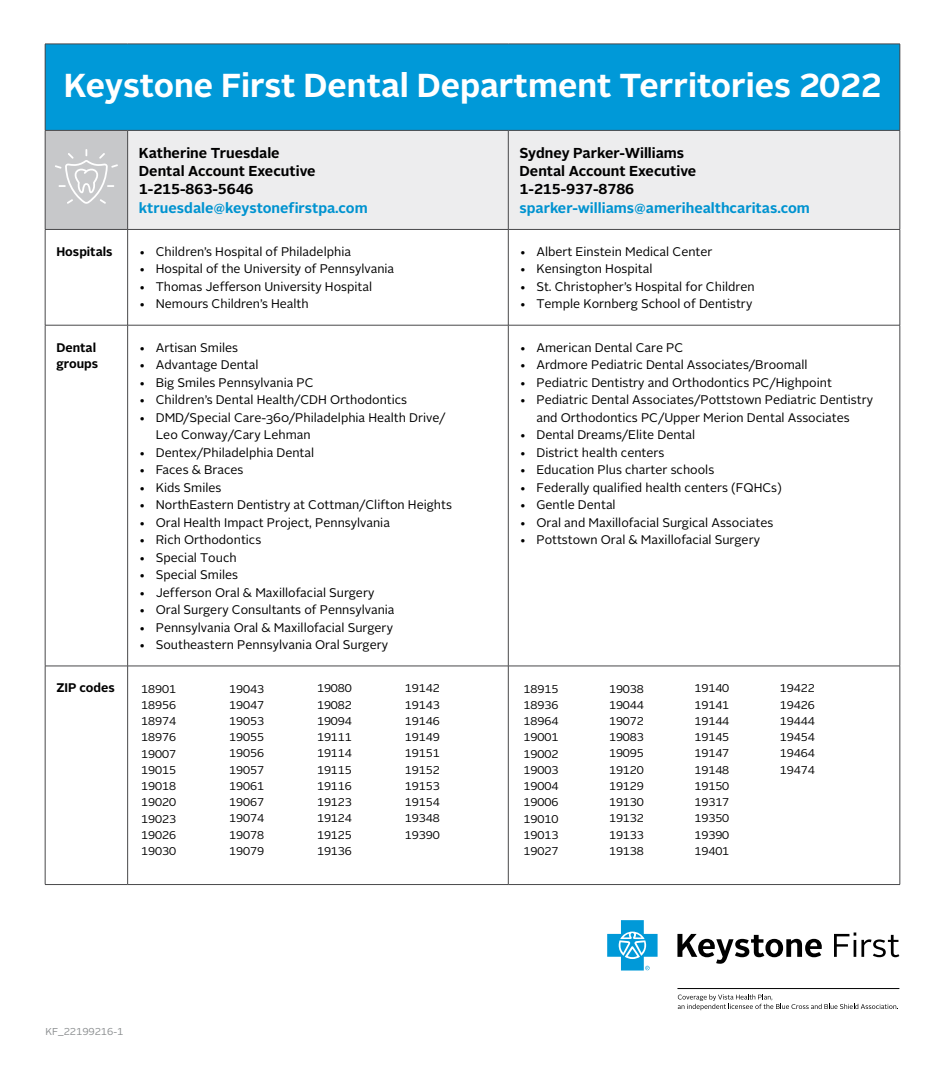
<style>
.page{position:relative;width:945px;height:1080px;background:#fff}
.page>*{position:absolute;margin:0;border:0;box-sizing:border-box;transform-origin:0 0}
.t1{font:700 33.12px "Alright Sans";color:#fff}
.t2{font:700 14.38px "Alright Sans";color:#000}
.t3{font:700 14.38px "Alright Sans";color:#0093d0}
.t4{font:12.5px/17.5px "Alright Sans";color:#000}
.t5{font:700 12.5px/16.2px "Alright Sans";color:#000}
.t6{font:11.25px/16.2px "Alright Sans";color:#000;text-align:justify}
.t7{font:10px "Alright Sans";color:#8b8e90}
</style>
<div class="page">
<div style="left:45px;top:44px;width:855px;height:86px;background:#0099d8"></div>
<div style="left:45px;top:130px;width:83px;height:99px;background:#c7c8ca"></div>
<div style="left:128px;top:131px;width:772px;height:98px;background:#ededee"></div>
<svg style="left:46px;top:230px;width:854px;height:436px"></svg>
<hr style="left:45px;top:130px;width:83px;height:1px;background:#48484a">
<hr style="left:128px;top:130px;width:380px;height:1px;background:#48484a">
<hr style="left:127px;top:131px;width:1px;height:98px;background:#48484a">
<hr style="left:508px;top:130px;width:392px;height:1px;background:#48484a">
<hr style="left:508px;top:131px;width:1px;height:98px;background:#48484a">
<hr style="left:45px;top:229px;width:83px;height:1px;background:#48484a">
<hr style="left:128px;top:229px;width:380px;height:1px;background:#48484a">
<hr style="left:127px;top:230px;width:1px;height:95px;background:#48484a">
<hr style="left:508px;top:229px;width:392px;height:1px;background:#48484a">
<hr style="left:508px;top:230px;width:1px;height:95px;background:#48484a">
<hr style="left:45px;top:325px;width:83px;height:1px;background:#48484a">
<hr style="left:128px;top:325px;width:380px;height:1px;background:#48484a">
<hr style="left:127px;top:325px;width:1px;height:341px;background:#48484a">
<hr style="left:508px;top:325px;width:392px;height:1px;background:#48484a">
<hr style="left:508px;top:325px;width:1px;height:341px;background:#48484a">
<hr style="left:45px;top:666px;width:83px;height:1px;background:#48484a">
<hr style="left:128px;top:666px;width:380px;height:1px;background:#48484a">
<hr style="left:127px;top:666px;width:1px;height:218px;background:#48484a">
<hr style="left:508px;top:666px;width:392px;height:1px;background:#48484a">
<hr style="left:508px;top:666px;width:1px;height:218px;background:#48484a">
<hr style="left:45px;top:884px;width:83px;height:1px;background:#48484a">
<hr style="left:128px;top:884px;width:380px;height:1px;background:#48484a">
<hr style="left:508px;top:884px;width:392px;height:1px;background:#48484a">
<hr style="left:900px;top:44px;width:1px;height:86px;background:#48484a">
<hr style="left:45px;top:44px;width:83px;height:1px;background:#48484a">
<hr style="left:128px;top:44px;width:380px;height:1px;background:#48484a">
<hr style="left:508px;top:44px;width:392px;height:1px;background:#48484a">
<hr style="left:45px;top:44px;width:1px;height:86px;background:#48484a">
<hr style="left:45px;top:131px;width:1px;height:98px;background:#48484a">
<hr style="left:45px;top:230px;width:1px;height:95px;background:#48484a">
<hr style="left:45px;top:325px;width:1px;height:341px;background:#48484a">
<hr style="left:45px;top:666px;width:1px;height:218px;background:#48484a">
<hr style="left:900px;top:131px;width:1px;height:98px;background:#48484a">
<hr style="left:900px;top:230px;width:1px;height:95px;background:#48484a">
<hr style="left:900px;top:325px;width:1px;height:341px;background:#48484a">
<hr style="left:900px;top:666px;width:1px;height:218px;background:#48484a">
<svg style="left:677px;top:934px;width:145px;height:30px"></svg>
<svg style="left:834px;top:933px;width:65px;height:24px"></svg>
<svg style="left:607px;top:920px;width:51px;height:51px"></svg>
<hr style="left:677px;top:988px;width:222px;height:1px;background:#000">
<svg style="left:678px;top:994px;width:220px;height:16px"></svg>
<svg style="left:55px;top:149px;width:63px;height:55px"></svg>
<p class="t1" style="left:64px;top:62px;width:819px">Keystone First Dental Department Territories 2022</p>
<p class="t2" style="left:139px;top:143px;width:142px">Katherine Truesdale</p>
<p class="t2" style="left:139px;top:161px;width:178px">Dental Account Executive</p>
<p class="t2" style="left:139px;top:179px;width:116px">1-215-863-5646</p>
<p class="t3" style="left:139px;top:197px;width:230px">ktruesdale@keystonefirstpa.com</p>
<p class="t5" style="left:56px;top:243px;width:58px">Hospitals</p>
<p class="t4" style="left:139px;top:243px;width:214px">• Children’s Hospital of Philadelphia</p>
<p class="t4" style="left:139px;top:260px;width:257px">• Hospital of the University of Pennsylvania</p>
<p class="t4" style="left:139px;top:278px;width:235px">• Thomas Jefferson University Hospital</p>
<p class="t4" style="left:139px;top:295px;width:171px">• Nemours Children’s Health</p>
<p class="t5" style="left:56px;top:339px;width:43px">Dental groups</p>
<p class="t4" style="left:139px;top:339px;width:101px">• Artisan Smiles</p>
<p class="t4" style="left:139px;top:356px;width:121px">• Advantage Dental</p>
<p class="t4" style="left:139px;top:374px;width:176px">• Big Smiles Pennsylvania PC</p>
<p class="t4" style="left:139px;top:391px;width:270px">• Children’s Dental Health/CDH Orthodontics</p>
<p class="t4" style="left:156px;top:409px;width:291px;text-indent:-17px">• DMD/Special Care-360/Philadelphia Health Drive/<br>Leo Conway/Cary Lehman</p>
<p class="t4" style="left:139px;top:444px;width:177px">• Dentex/Philadelphia Dental</p>
<p class="t4" style="left:139px;top:461px;width:106px">• Faces &amp; Braces</p>
<p class="t4" style="left:139px;top:479px;width:84px">• Kids Smiles</p>
<p class="t4" style="left:139px;top:496px;width:315px">• NorthEastern Dentistry at Cottman/Clifton Heights</p>
<p class="t4" style="left:139px;top:514px;width:253px">• Oral Health Impact Project, Pennsylvania</p>
<p class="t4" style="left:139px;top:531px;width:124px">• Rich Orthodontics</p>
<p class="t4" style="left:139px;top:549px;width:99px">• Special Touch</p>
<p class="t4" style="left:139px;top:566px;width:101px">• Special Smiles</p>
<p class="t4" style="left:139px;top:584px;width:237px">• Jefferson Oral &amp; Maxillofacial Surgery</p>
<p class="t4" style="left:139px;top:601px;width:257px">• Oral Surgery Consultants of Pennsylvania</p>
<p class="t4" style="left:139px;top:619px;width:256px">• Pennsylvania Oral &amp; Maxillofacial Surgery</p>
<p class="t4" style="left:139px;top:636px;width:251px">• Southeastern Pennsylvania Oral Surgery</p>
<p class="t2" style="left:520px;top:143px;width:166px">Sydney Parker-Williams</p>
<p class="t2" style="left:520px;top:161px;width:178px">Dental Account Executive</p>
<p class="t2" style="left:520px;top:179px;width:116px">1-215-937-8786</p>
<p class="t3" style="left:520px;top:197px;width:292px">sparker-williams@amerihealthcaritas.com</p>
<p class="t4" style="left:520px;top:243px;width:195px">• Albert Einstein Medical Center</p>
<p class="t4" style="left:520px;top:260px;width:134px">• Kensington Hospital</p>
<p class="t4" style="left:520px;top:278px;width:237px">• St. Christopher’s Hospital for Children</p>
<p class="t4" style="left:520px;top:295px;width:234px">• Temple Kornberg School of Dentistry</p>
<p class="t4" style="left:520px;top:339px;width:165px">• American Dental Care PC</p>
<p class="t4" style="left:520px;top:356px;width:290px">• Ardmore Pediatric Dental Associates/Broomall</p>
<p class="t4" style="left:520px;top:374px;width:314px">• Pediatric Dentistry and Orthodontics PC/Highpoint</p>
<p class="t4" style="left:520px;top:391px;width:355px;text-align:center">• Pediatric Dental Associates/Pottstown Pediatric Dentistry and Orthodontics PC/Upper Merion Dental Associates</p>
<p class="t4" style="left:520px;top:426px;width:177px">• Dental Dreams/Elite Dental</p>
<p class="t4" style="left:520px;top:444px;width:146px">• District health centers</p>
<p class="t4" style="left:520px;top:461px;width:196px">• Education Plus charter schools</p>
<p class="t4" style="left:520px;top:479px;width:264px">• Federally qualified health centers (FQHCs)</p>
<p class="t4" style="left:520px;top:496px;width:98px">• Gentle Dental</p>
<p class="t4" style="left:520px;top:514px;width:255px">• Oral and Maxillofacial Surgical Associates</p>
<p class="t4" style="left:520px;top:531px;width:242px">• Pottstown Oral &amp; Maxillofacial Surgery</p>
<p class="t5" style="left:56px;top:680px;width:60px">ZIP codes</p>
<p class="t6" style="left:141px;top:681px;width:36px">18901<br>18956<br>18974<br>18976<br>19007<br>19015<br>19018<br>19020<br>19023<br>19026<br>19030</p>
<p class="t6" style="left:229px;top:681px;width:36px">19043<br>19047<br>19053<br>19055<br>19056<br>19057<br>19061<br>19067<br>19074<br>19078<br>19079</p>
<p class="t6" style="left:317px;top:681px;width:36px">19080<br>19082<br>19094<br>19111<br>19114<br>19115<br>19116<br>19123<br>19124<br>19125<br>19136</p>
<p class="t6" style="left:405px;top:681px;width:36px">19142<br>19143<br>19146<br>19149<br>19151<br>19152<br>19153<br>19154<br>19348<br>19390</p>
<p class="t6" style="left:524px;top:681px;width:36px">18915<br>18936<br>18964<br>19001<br>19002<br>19003<br>19004<br>19006<br>19010<br>19013<br>19027</p>
<p class="t6" style="left:609px;top:681px;width:36px">19038<br>19044<br>19072<br>19083<br>19095<br>19120<br>19129<br>19130<br>19132<br>19133<br>19138</p>
<p class="t6" style="left:694px;top:681px;width:36px">19140<br>19141<br>19144<br>19145<br>19147<br>19148<br>19150<br>19317<br>19350<br>19390<br>19401</p>
<p class="t6" style="left:780px;top:681px;width:36px">19422<br>19426<br>19444<br>19454<br>19464<br>19474</p>
<p class="t7" style="left:45px;top:1025px;width:79px">KF_22199216-1</p>
</div>
